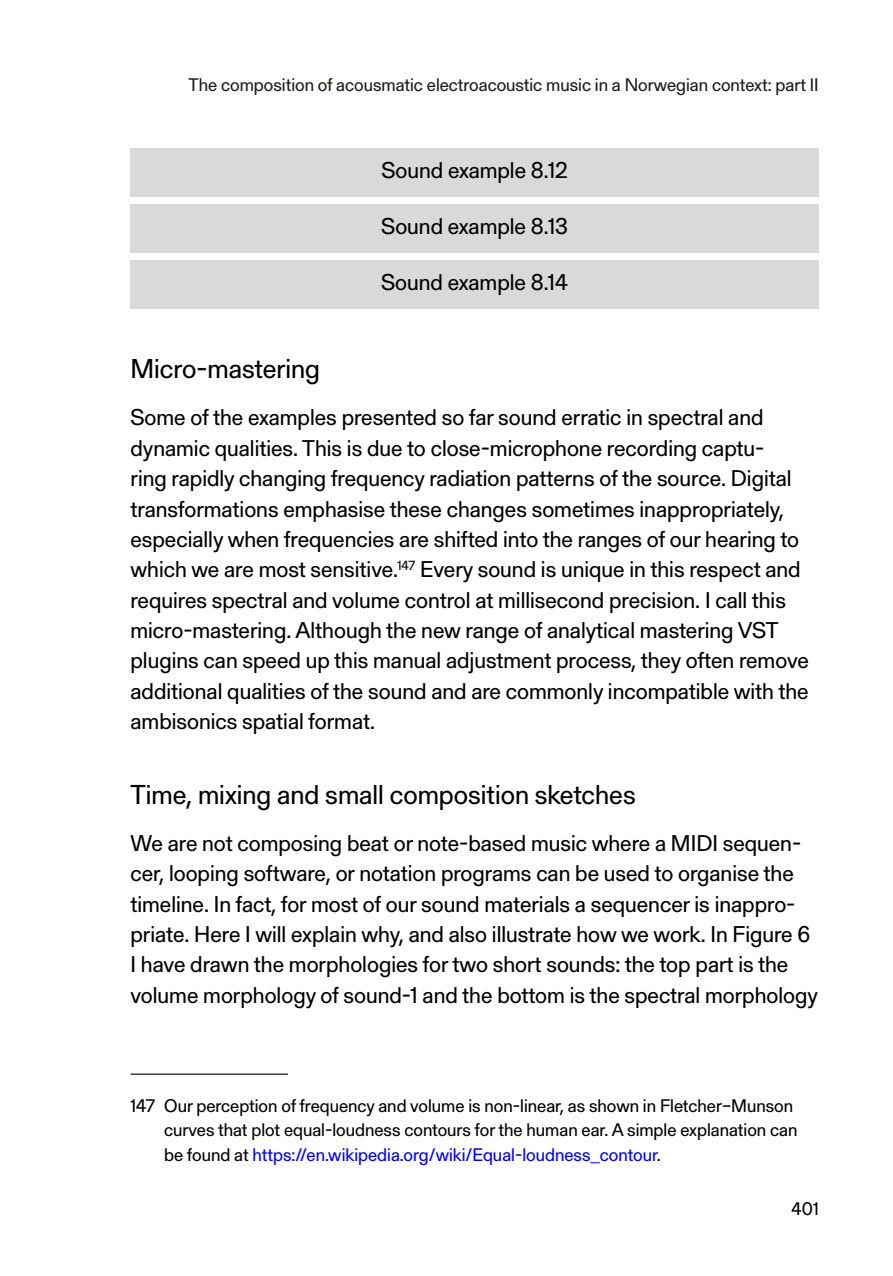
<style>
.page{position:relative;width:893px;height:1276px;background:#fff}
.page>*{position:absolute;margin:0;border:0;box-sizing:border-box;transform-origin:0 0}
.m2t_t{font:27px "Gerstner Programm FSL";color:#000}
.b1af-_f{font:22.5px/30.4px "Gerstner Programm FSL";color:#000}
.Hyperlink_GREY{font:22.5px "Gerstner Programm FSL";color:#000}
.fn1l_f{font:18px/24.8px "Gerstner Programm FSL";color:#000}
.t1{font:18px "Gerstner Programm FSL";color:#1d1c18}
.s1{color:#00f}
</style>
<div class="page">
<div style="left:130px;top:149px;width:689px;height:48px;background:#d8dada"></div>
<div style="left:130px;top:204px;width:689px;height:49px;background:#d8dada"></div>
<div style="left:130px;top:260px;width:689px;height:48px;background:#d8dada"></div>
<hr style="left:130px;top:1073px;width:158px;height:1px;background:#000">
<p class="t1" style="left:189px;top:72px;width:632px">The composition of acousmatic electroacoustic music in a Norwegian context: part II</p>
<p class="Hyperlink_GREY" style="left:381px;top:155px;width:188px">Sound example 8.12</p>
<p class="Hyperlink_GREY" style="left:381px;top:211px;width:188px">Sound example 8.13</p>
<p class="Hyperlink_GREY" style="left:381px;top:266px;width:188px">Sound example 8.14</p>
<p class="m2t_t" style="left:130px;top:350px;width:191px">Micro-mastering</p>
<p class="b1af-_f" style="left:130px;top:401px;width:680px">Some of the examples presented so far sound erratic in spectral and dynamic qualities. This is due to close-microphone recording captu-<br>ring rapidly changing frequency radiation patterns of the source. Digital transformations emphasise these changes sometimes inappropriately, especially when frequencies are shifted into the ranges of our hearing to which we are most sensitive.<sup>147</sup> Every sound is unique in this respect and requires spectral and volume control at millisecond precision. I call this micro-mastering. Although the new range of analytical mastering VST plugins can speed up this manual adjustment process, they often remove additional qualities of the sound and are commonly incompatible with the ambisonics spatial format.</p>
<p class="m2t_t" style="left:130px;top:775px;width:507px">Time, mixing and small composition sketches</p>
<p class="b1af-_f" style="left:130px;top:827px;width:689px">We are not composing beat or note-based music where a MIDI sequen&shy;cer, looping software, or notation programs can be used to organise the timeline. In fact, for most of our sound materials a sequencer is inappro&shy;priate. Here I will explain why, and also illustrate how we work. In Figure 6<br>I have drawn the morphologies for two short sounds: the top part is the volume morphology of sound-1 and the bottom is the spectral morphology</p>
<p class="fn1l_f" style="left:164px;top:1092px;width:635px;text-indent:-34px">147 Our perception of frequency and volume is non-linear, as shown in Fletcher–Munson curves that plot equal-loudness contours for the human ear. A simple explanation can be found at <span class="s1">https://en.wikipedia.org/wiki/Equal-loudness_contour</span>.</p>
<p class="fn1l_f" style="left:791px;top:1196px;width:29px">401</p>
</div>
